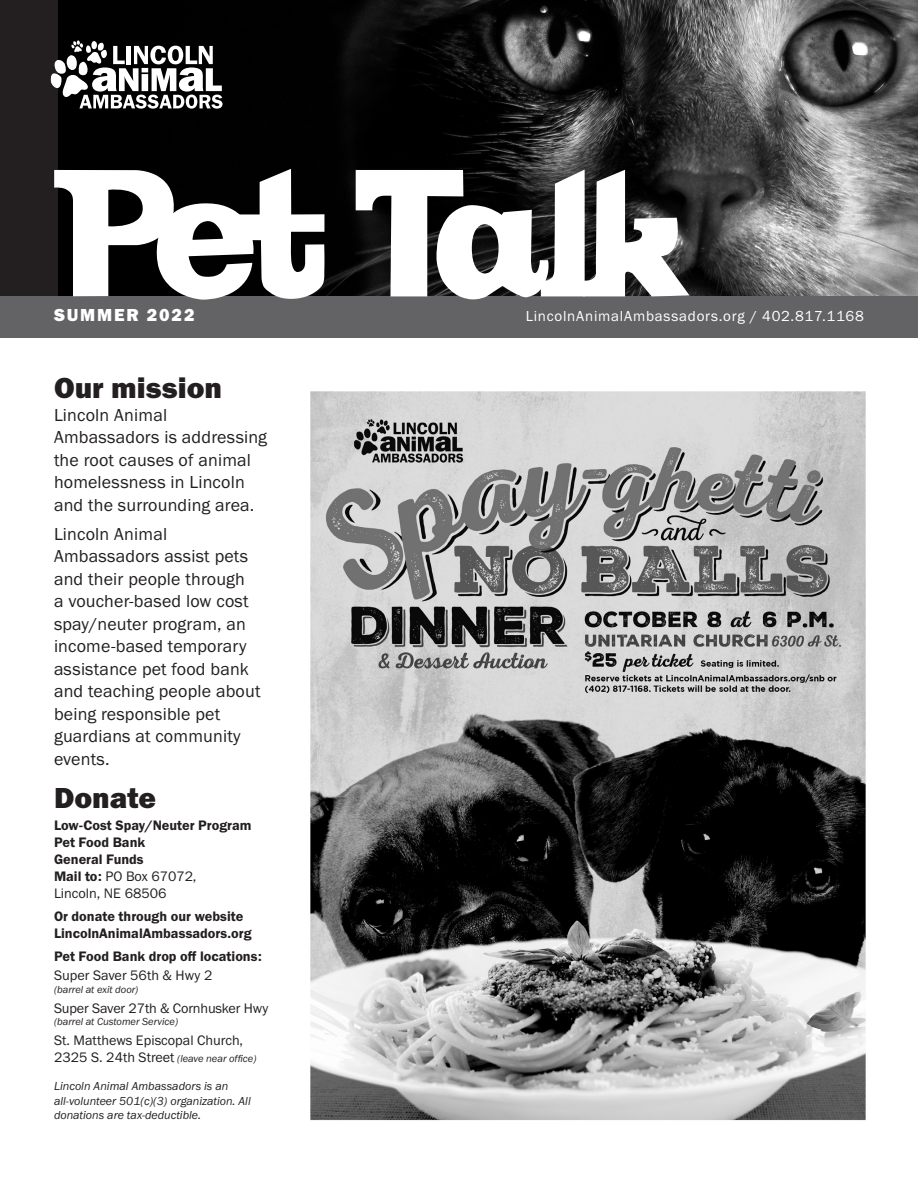
<style>
.page{position:relative;width:918px;height:1188px;background:#fff}
.page>*{position:absolute;margin:0;border:0;box-sizing:border-box;transform-origin:0 0}
.t1{font:187.95px "Vintage";letter-spacing:-.1em;color:#fff}
.t2{font:30px "Franklin Gothic URW Hea";color:#231f20}
.t3{font:18px/22.5px "Franklin Gothic URW Boo";letter-spacing:.01em;color:#231f20}
.t4{font:18px "Franklin Gothic URW Hea";letter-spacing:.1em;color:#fff}
.t5{font:15px "Franklin Gothic URW Boo";letter-spacing:.05em;color:#fff}
.t6{font:14.25px "Franklin Gothic URW Dem";color:#231f20}
.t7{font:14.25px "Franklin Gothic URW Boo";color:#231f20}
.t8{font:12px/14.4px "Franklin Gothic URW Boo Ita";color:#231f20}
.t9{font:10.5px "Franklin Gothic URW Boo Ita";color:#231f20}
.s1{font-family:"Franklin Gothic URW Dem"}
.s2{font-family:"Franklin Gothic URW Boo";font-size:14.25px}
</style>
<div class="page">
<div style="left:0;top:0;width:918px;height:297px;background:#231f20"></div>
<img style="left:59px;top:0;width:859px;height:296px">
<div style="left:0;top:296px;width:918px;height:42px;background:#636366"></div>
<svg style="left:51px;top:40px;width:172px;height:69px"></svg>
<img style="left:310px;top:391px;width:556px;height:730px">
<p class="t1" style="left:54px;top:118px;width:639px">Pet Talk</p>
<p class="t5" style="left:526px;top:307px;width:340px">LincolnAnimalAmbassadors.org / 402.817.1168</p>
<p class="t4" style="left:54px;top:303px;width:142px">SUMMER 2022</p>
<p class="t2" style="left:54px;top:369px;width:170px">Our mission</p>
<p class="t3" style="left:54px;top:403px;width:215px">Lincoln Animal<br>Ambassadors is addressing the root causes of animal homelessness in Lincoln and the surrounding area.</p>
<p class="t3" style="left:54px;top:522px;width:208px">Lincoln Animal<br>Ambassadors assist pets and their people through<br>a voucher-based low cost spay/neuter program, an income-based temporary assistance pet food bank and teaching people about being responsible pet guardians at community events.</p>
<p class="t2" style="left:54px;top:778px;width:104px">Donate</p>
<p class="t6" style="left:54px;top:816px;width:199px">Low-Cost Spay/Neuter Program</p>
<p class="t6" style="left:54px;top:834px;width:93px">Pet Food Bank</p>
<p class="t6" style="left:54px;top:851px;width:91px">General Funds</p>
<p class="t7" style="left:54px;top:868px;width:144px"><span class="s1">Mail to:</span> PO Box 67072,</p>
<p class="t7" style="left:54px;top:885px;width:114px">Lincoln, NE 68506</p>
<p class="t6" style="left:54px;top:907px;width:191px">Or donate through our website</p>
<p class="t6" style="left:54px;top:924px;width:199px">LincolnAnimalAmbassadors.org</p>
<p class="t6" style="left:54px;top:947px;width:209px">Pet Food Bank drop off locations:</p>
<p class="t7" style="left:54px;top:967px;width:160px">Super Saver 56th &amp; Hwy 2</p>
<p class="t9" style="left:54px;top:983px;width:86px">(barrel at exit door)</p>
<p class="t7" style="left:54px;top:999px;width:216px">Super Saver 27th &amp; Cornhusker Hwy</p>
<p class="t9" style="left:54px;top:1015px;width:126px">(barrel at Customer Service)</p>
<p class="t7" style="left:54px;top:1032px;width:191px">St. Matthews Episcopal Church,</p>
<p class="t9" style="left:54px;top:1052px;width:204px"><span class="s2">2325 S. 24th Street</span> (leave near office)</p>
<p class="t8" style="left:54px;top:1079px;width:198px">Lincoln Animal Ambassadors is an all-volunteer 501(c)(3) organization. All donations are tax-deductible.</p>
</div>
